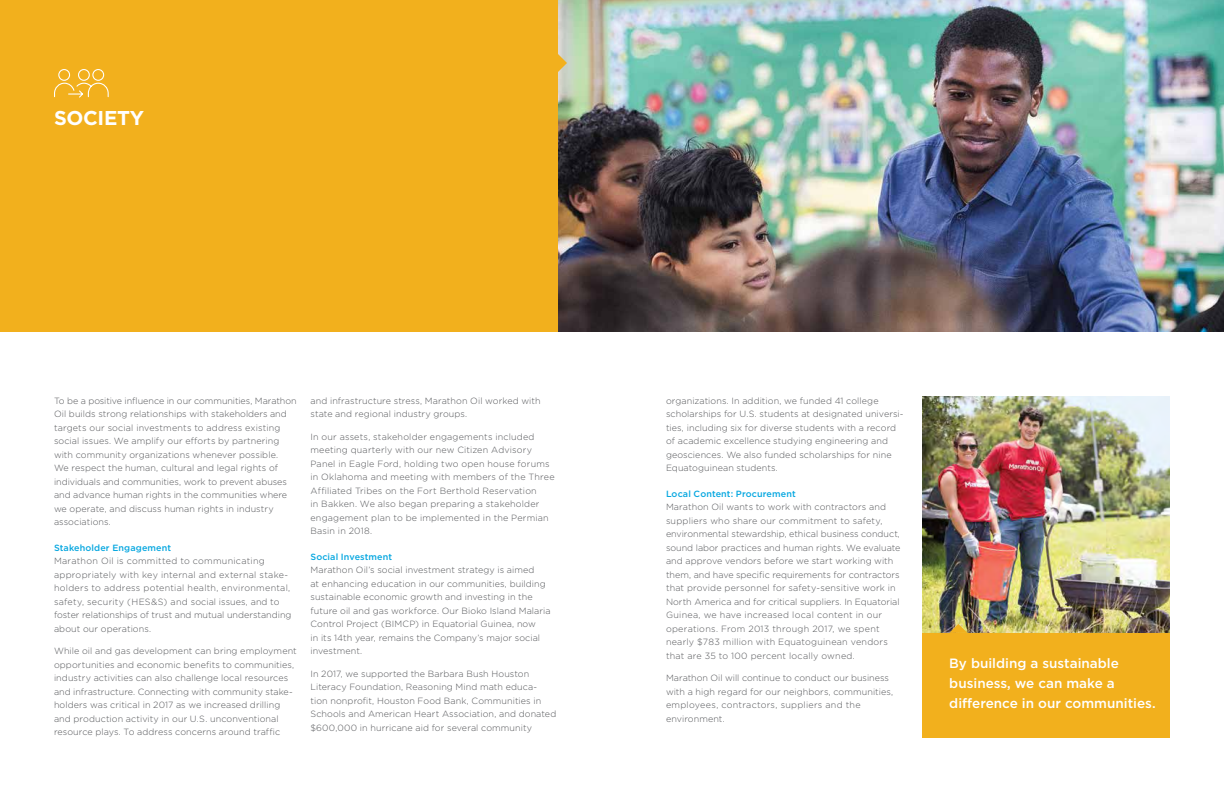
<style>
.page{position:relative;width:1224px;height:792px;background:#fff}
.page>*{position:absolute;margin:0;border:0;box-sizing:border-box;transform-origin:0 0}
.t1{font:700 20px "Gotham";letter-spacing:-.015em;color:#fff}
.t2{font:500 13.5px/20.2px "Gotham";color:#fff}
.t3{font:300 9px/13.5px "Gotham";letter-spacing:.01em;color:#55575a}
.t4{font:500 9px "Gotham";letter-spacing:.015em;color:#06a7e0}
</style>
<div class="page">
<div style="left:922px;top:396px;width:248px;height:342px;background:#f2b01d"></div>
<img style="left:922px;top:396px;width:248px;height:237px">
<div style="left:0;top:0;width:558px;height:332px;background:#f2b01d"></div>
<img style="left:558px;top:0;width:666px;height:332px">
<svg style="left:558px;top:54px;width:9px;height:18px"></svg>
<svg style="left:949px;top:624px;width:18px;height:9px"></svg>
<svg style="left:54px;top:69px;width:55px;height:29px"></svg>
<h1 class="t1" style="left:54px;top:106px;width:92px">SOCIETY</h1>
<p class="t3" style="left:54px;top:393px;width:244px">To be a positive influence in our communities, Marathon Oil builds strong relationships with stakeholders and targets our social investments to address existing social issues. We amplify our efforts by partnering with community organizations whenever possible.<br>We respect the human, cultural and legal rights of individuals and communities, work to prevent abuses and advance human rights in the communities where we operate, and discuss human rights in industry associations.</p>
<p class="t4" style="left:54px;top:542px;width:119px">Stakeholder Engagement</p>
<p class="t3" style="left:54px;top:554px;width:239px">Marathon Oil is committed to communicating appropriately with key internal and external stake&shy;holders to address potential health, environmental, safety, security (HES&amp;S) and social issues, and to foster relationships of trust and mutual understanding about our operations.</p>
<p class="t3" style="left:54px;top:644px;width:244px">While oil and gas development can bring employment opportunities and economic benefits to communities, industry activities can also challenge local resources and infrastructure. Connecting with community stake&shy;holders was critical in 2017 as we increased drilling and production activity in our U.S. unconventional resource plays. To address concerns around traffic</p>
<p class="t3" style="left:310px;top:393px;width:232px">and infrastructure stress, Marathon Oil worked with state and regional industry groups.</p>
<p class="t3" style="left:310px;top:429px;width:246px">In our assets, stakeholder engagements included meeting quarterly with our new Citizen Advisory Panel in Eagle Ford, holding two open house forums in Oklahoma and meeting with members of the Three Affiliated Tribes on the Fort Berthold Reservation<br>in Bakken. We also began preparing a stakeholder engagement plan to be implemented in the Permian Basin in 2018.</p>
<p class="t4" style="left:310px;top:551px;width:83px">Social Investment</p>
<p class="t3" style="left:310px;top:563px;width:242px">Marathon Oil’s social investment strategy is aimed<br>at enhancing education in our communities, building sustainable economic growth and investing in the future oil and gas workforce. Our Bioko Island Malaria Control Project (BIMCP) in Equatorial Guinea, now<br>in its 14th year, remains the Company’s major social investment.</p>
<p class="t3" style="left:310px;top:666px;width:247px">In 2017, we supported the Barbara Bush Houston Literacy Foundation, Reasoning Mind math educa&shy;tion nonprofit, Houston Food Bank, Communities in Schools and American Heart Association, and donated $600,000 in hurricane aid for several community</p>
<p class="t3" style="left:666px;top:393px;width:239px">organizations. In addition, we funded 41 college scholarships for U.S. students at designated universi&shy;ties, including six for diverse students with a record of academic excellence studying engineering and geosciences. We also funded scholarships for nine Equatoguinean students.</p>
<p class="t4" style="left:666px;top:488px;width:131px">Local Content: Procurement</p>
<p class="t3" style="left:666px;top:500px;width:236px">Marathon Oil wants to work with contractors and suppliers who share our commitment to safety, environmental stewardship, ethical business conduct, sound labor practices and human rights. We evaluate and approve vendors before we start working with them, and have specific requirements for contractors that provide personnel for safety-sensitive work in North America and for critical suppliers. In Equatorial Guinea, we have increased local content in our operations. From 2013 through 2017, we spent nearly $783 million with Equatoguinean vendors that are 35 to 100 percent locally owned.</p>
<p class="t3" style="left:666px;top:671px;width:229px">Marathon Oil will continue to conduct our business with a high regard for our neighbors, communities, employees, contractors, suppliers and the environment.</p>
<h2 class="t2" style="left:949px;top:653px;width:208px">By building a sustainable business, we can make a difference in our communities.</h2>
</div>
